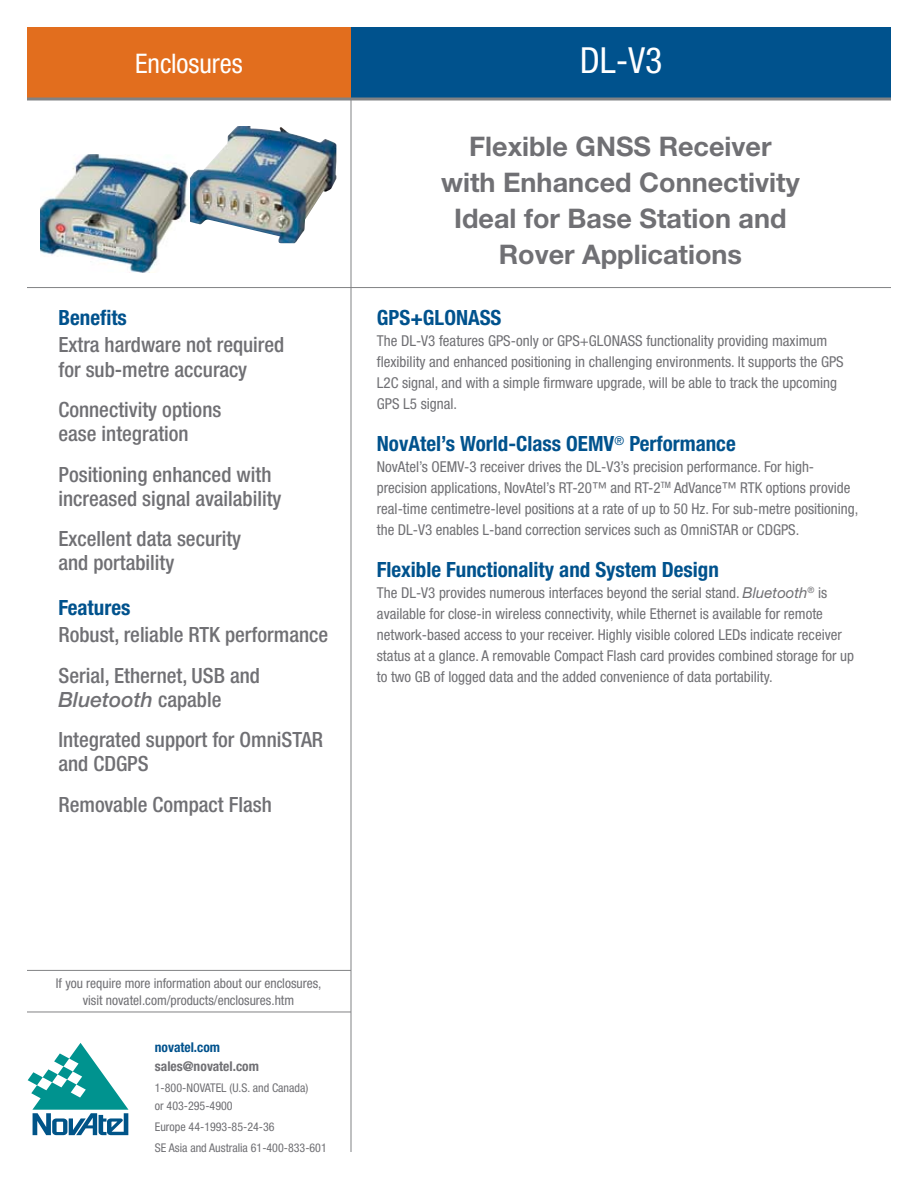
<style>
.page{position:relative;width:918px;height:1188px;background:#fff}
.page>*{position:absolute;margin:0;border:0;box-sizing:border-box;transform-origin:0 0}
.t1{font:condensed 36px "Helvetica Neue LT Std";color:#fff}
.t2{font:700 27px/36px "Helvetica Neue";color:#707074;text-align:center}
.t3{font:condensed 27px "Helvetica Neue LT Std";color:#fff}
.t4{font:500 condensed 21px/24px "Helvetica Neue LT Std";color:#707074}
.t5{font:700 condensed 21px "Helvetica Neue LT Std";color:#00528d}
.t6{font:italic 500 21px "Helvetica Neue";color:#707074}
.t7{font:condensed 15px/21px "Helvetica Neue LT Std";color:#707074}
.t8{font:condensed 13.5px/16.5px "Helvetica Neue LT Std";color:#707074;text-align:center}
.t9{font:700 condensed 13.5px "Helvetica Neue LT Std";color:#707074}
.t10{font:700 condensed 13.5px "Helvetica Neue LT Std";color:#00528d}
.t11{font:condensed 12px/18px "Helvetica Neue LT Std";color:#707074}
.s1{font-family:"Helvetica Neue LT Std";font-style:normal;font-stretch:condensed}
.s2{font-family:"Helvetica Neue";font-style:italic;font-stretch:normal}
</style>
<div class="page">
<hr style="left:27px;top:287px;width:864px;height:1px;background:#818284">
<div style="left:351px;top:27px;width:540px;height:72px;background:#00528d"></div>
<hr style="left:351px;top:99px;width:1px;height:1053px;background:#818284">
<div style="left:27px;top:27px;width:324px;height:72px;background:#e26e1e"></div>
<svg style="left:28px;top:1043px;width:100px;height:92px"></svg>
<hr style="left:27px;top:98px;width:864px;height:2px;background:#818284">
<hr style="left:27px;top:1012px;width:324px;height:1px;background:#818284">
<hr style="left:27px;top:970px;width:324px;height:1px;background:#818284">
<img style="left:190px;top:126px;width:146px;height:117px">
<img style="left:40px;top:155px;width:148px;height:117px">
<h2 class="t3" style="left:135px;top:48px;width:109px">Enclosures</h2>
<h1 class="t1" style="left:580px;top:39px;width:84px">DL-V3</h1>
<h3 class="t5" style="left:58px;top:305px;width:70px">Benefits</h3>
<h3 class="t4" style="left:58px;top:333px;width:227px">Extra hardware not required for sub-metre accuracy</h3>
<h3 class="t4" style="left:58px;top:397px;width:164px">Connectivity options ease integration</h3>
<h3 class="t4" style="left:58px;top:462px;width:224px">Positioning enhanced with increased signal availability</h3>
<h3 class="t4" style="left:58px;top:526px;width:184px">Excellent data security and portability</h3>
<h3 class="t5" style="left:58px;top:595px;width:73px">Features</h3>
<h3 class="t4" style="left:58px;top:614px;width:271px;line-height:40.5px">Robust, reliable RTK performance<br>Serial, Ethernet, USB and</h3>
<h3 class="t6" style="left:58px;top:687px;width:164px">Bluetooth <span class="s1">capable</span></h3>
<h3 class="t4" style="left:58px;top:727px;width:266px">Integrated support for OmniSTAR and CDGPS</h3>
<h3 class="t4" style="left:58px;top:792px;width:215px">Removable Compact Flash</h3>
<h2 class="t2" style="left:441px;top:127px;width:360px">Flexible GNSS Receiver with Enhanced Connectivity<br>Ideal for Base Station and<br>Rover Applications</h2>
<h3 class="t5" style="left:377px;top:305px;width:126px">GPS+GLONASS</h3>
<p class="t7" style="left:377px;top:331px;width:468px">The DL-V3 features GPS-only or GPS+GLONASS functionality providing maximum flexibility and enhanced positioning in challenging environments. It supports the GPS L2C signal, and with a simple firmware upgrade, will be able to track the upcoming GPS L5 signal.</p>
<h3 class="t5" style="left:377px;top:431px;width:360px">NovAtel’s World-Class OEMV<sup>®</sup> Performance</h3>
<p class="t7" style="left:377px;top:457px;width:483px">NovAtel’s OEMV-3 receiver drives the DL-V3’s precision performance. For high&shy;precision applications, NovAtel’s RT-20™ and RT-2<sup>TM</sup> AdVance™ RTK options provide real-time centimetre-level positions at a rate of up to 50 Hz. For sub-metre positioning, the DL-V3 enables L-band correction services such as OmniSTAR or CDGPS.</p>
<h3 class="t5" style="left:377px;top:557px;width:344px">Flexible Functionality and System Design</h3>
<p class="t7" style="left:377px;top:583px;width:479px">The DL-V3 provides numerous interfaces beyond the serial stand. <span class="s2">Bluetooth</span><sup>®</sup> is available for close-in wireless connectivity, while Ethernet is available for remote network-based access to your receiver. Highly visible colored LEDs indicate receiver status at a glance. A removable Compact Flash card provides combined storage for up to two GB of logged data and the added convenience of data portability.</p>
<p class="t8" style="left:56px;top:975px;width:267px">If you require more information about our enclosures, visit novatel.com/products/enclosures.htm</p>
<p class="t10" style="left:155px;top:1039px;width:67px">novatel.com</p>
<p class="t9" style="left:155px;top:1058px;width:106px">sales@novatel.com</p>
<p class="t11" style="left:155px;top:1079px;width:155px">1-800-NOVATEL (U.S. and Canada) or 403-295-4900</p>
<p class="t11" style="left:155px;top:1116px;width:173px;line-height:21px">Europe 44-1993-85-24-36<br>SE Asia and Australia 61-400-833-601</p>
</div>
